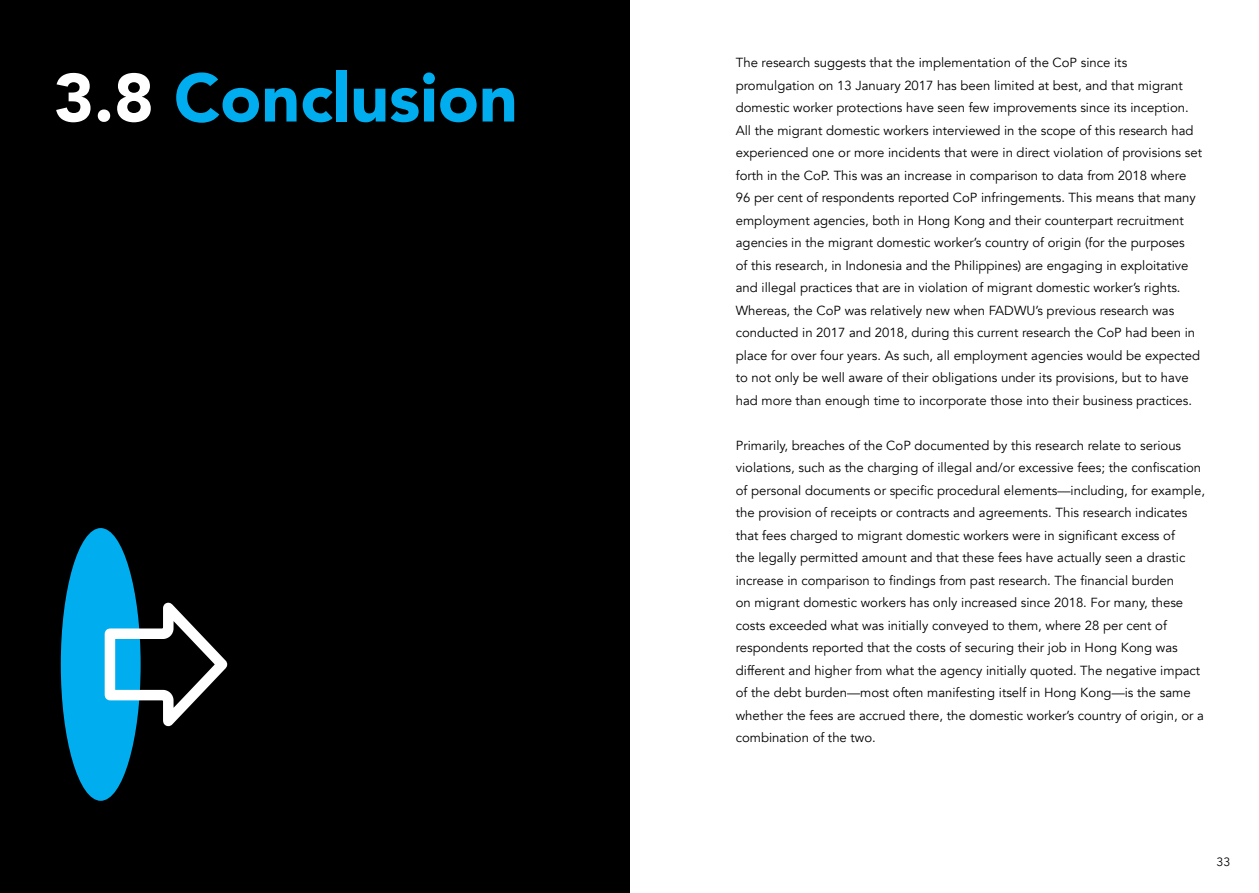
<style>
.page{position:relative;width:1259px;height:893px;background:#fff}
.page>*{position:absolute;margin:0;border:0;box-sizing:border-box;transform-origin:0 0}
.t1{font:900 67.5px "Avenir";color:#00aeef}
.t2{font:13.2px/22.5px "Avenir";color:#000}
.t3{font:12px "Avenir Next";color:#000}
.s1{color:#fff}
</style>
<div class="page">
<div style="left:0;top:0;width:629px;height:893px;background:#000"></div>
<div style="left:61px;top:528px;width:80px;height:273px;background:#00aeef;border-radius:50%"></div>
<svg style="left:104px;top:593px;width:124px;height:154px"></svg>
<h1 class="t1" style="left:54px;top:40px;width:465px"><span class="s1">3.8</span> Conclusion</h1>
<p class="t2" style="left:736px;top:52px;width:468px">The research suggests that the implementation of the CoP since its promulgation on 13 January 2017 has been limited at best, and that migrant domestic worker protections have seen few improvements since its inception.<br>All the migrant domestic workers interviewed in the scope of this research had experienced one or more incidents that were in direct violation of provisions set forth in the CoP. This was an increase in comparison to data from 2018 where 96 per cent of respondents reported CoP infringements. This means that many employment agencies, both in Hong Kong and their counterpart recruitment agencies in the migrant domestic worker’s country of origin (for the purposes<br>of this research, in Indonesia and the Philippines) are engaging in exploitative and illegal practices that are in violation of migrant domestic worker’s rights.<br>Whereas, the CoP was relatively new when FADWU’s previous research was conducted in 2017 and 2018, during this current research the CoP had been in place for over four years. As such, all employment agencies would be expected to not only be well aware of their obligations under its provisions, but to have had more than enough time to incorporate those into their business practices.</p>
<p class="t2" style="left:736px;top:434px;width:470px">Primarily, breaches of the CoP documented by this research relate to serious violations, such as the charging of illegal and/or excessive fees; the confiscation of personal documents or specific procedural elements—including, for example, the provision of receipts or contracts and agreements. This research indicates that fees charged to migrant domestic workers were in significant excess of<br>the legally permitted amount and that these fees have actually seen a drastic increase in comparison to findings from past research. The financial burden<br>on migrant domestic workers has only increased since 2018. For many, these costs exceeded what was initially conveyed to them, where 28 per cent of respondents reported that the costs of securing their job in Hong Kong was different and higher from what the agency initially quoted. The negative impact of the debt burden—most often manifesting itself in Hong Kong—is the same whether the fees are accrued there, the domestic worker’s country of origin, or a combination of the two.</p>
<p class="t3" style="left:1216px;top:851px;width:15px">33</p>
</div>
